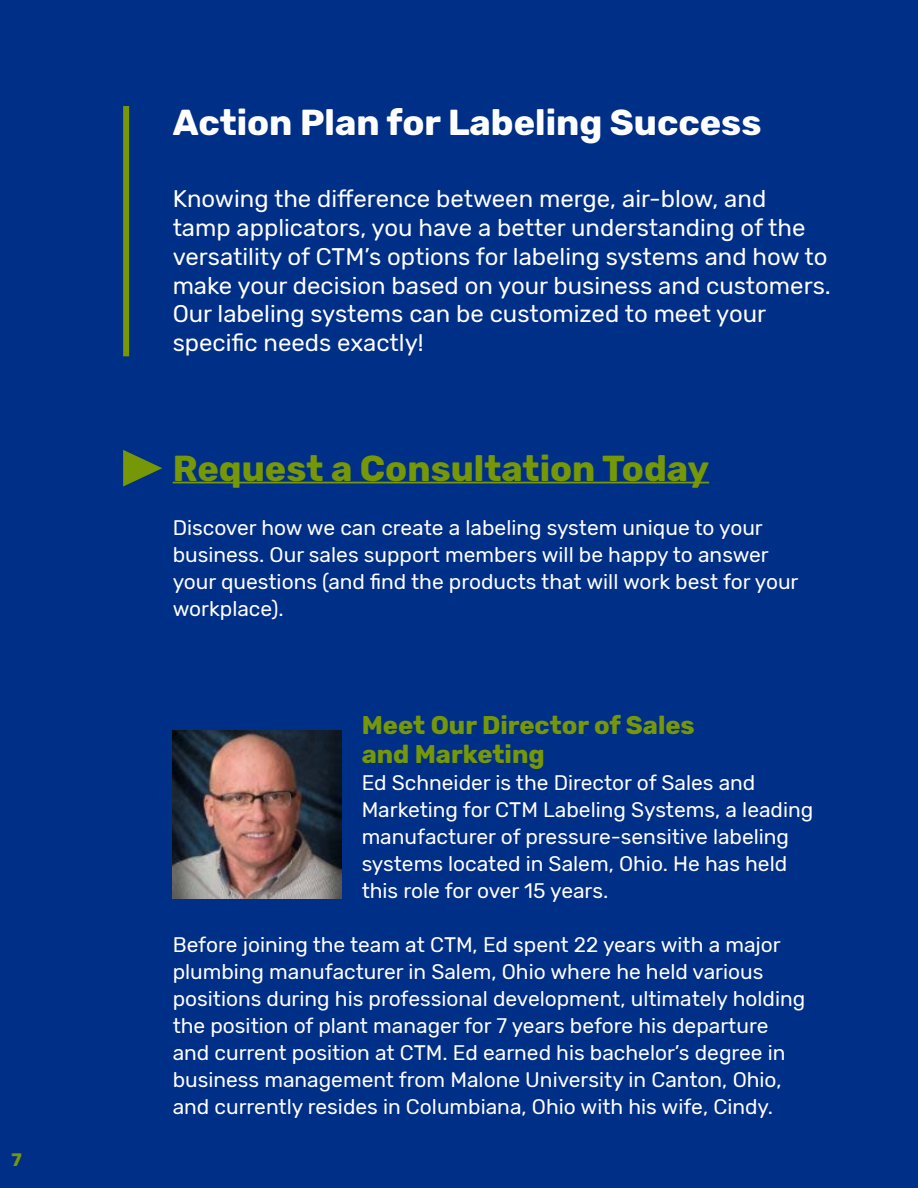
<style>
.page{position:relative;width:918px;height:1188px;background:#002f87}
.page>*{position:absolute;margin:0;border:0;box-sizing:border-box;transform-origin:0 0}
.t1{font:700 36px "Rubik";color:#fff}
.t2{font:700 36px "Rubik";color:#769807}
.t3{font:700 25.5px/28.5px "Rubik";color:#769807}
.t4{font:24px/28.8px "Rubik";color:#fff}
.t5{font:21px/27px "Rubik";color:#fff}
.t6{font:700 18px "Rubik";color:#769807}
</style>
<div class="page">
<div style="left:123px;top:106px;width:6px;height:250px;background:#769807"></div>
<hr style="left:173px;top:482px;width:536px;height:1px;background:#769807">
<svg style="left:123px;top:450px;width:39px;height:37px"></svg>
<img style="left:173px;top:730px;width:168px;height:169px">
<p class="t6" style="left:12px;top:1149px;width:12px">7</p>
<h1 class="t1" style="left:173px;top:102px;width:590px">Action Plan for Labeling Success</h1>
<p class="t4" style="left:173px;top:185px;width:660px">Knowing the difference between merge, air-blow, and<br>tamp applicators, you have a better understanding of the versatility of CTM’s options for labeling systems and how to make your decision based on your business and customers.<br>Our labeling systems can be customized to meet your specific needs exactly!</p>
<h1 class="t2" style="left:173px;top:447px;width:538px">Request a Consultation Today</h1>
<p class="t5" style="left:173px;top:515px;width:627px">Discover how we can create a labeling system unique to your business. Our sales support members will be happy to answer your questions (and find the products that will work best for your workplace).</p>
<p class="t3" style="left:362px;top:712px;width:335px">Meet Our Director of Sales and Marketing</p>
<p class="t5" style="left:362px;top:770px;width:453px">Ed Schneider is the Director of Sales and Marketing for CTM Labeling Systems, a leading manufacturer of pressure-sensitive labeling systems located in Salem, Ohio. He has held this role for over 15 years.</p>
<p class="t5" style="left:173px;top:932px;width:634px">Before joining the team at CTM, Ed spent 22 years with a major plumbing manufacturer in Salem, Ohio where he held various positions during his professional development, ultimately holding the position of plant manager for 7 years before his departure and current position at CTM. Ed earned his bachelor’s degree in business management from Malone University in Canton, Ohio, and currently resides in Columbiana, Ohio with his wife, Cindy.</p>
</div>
